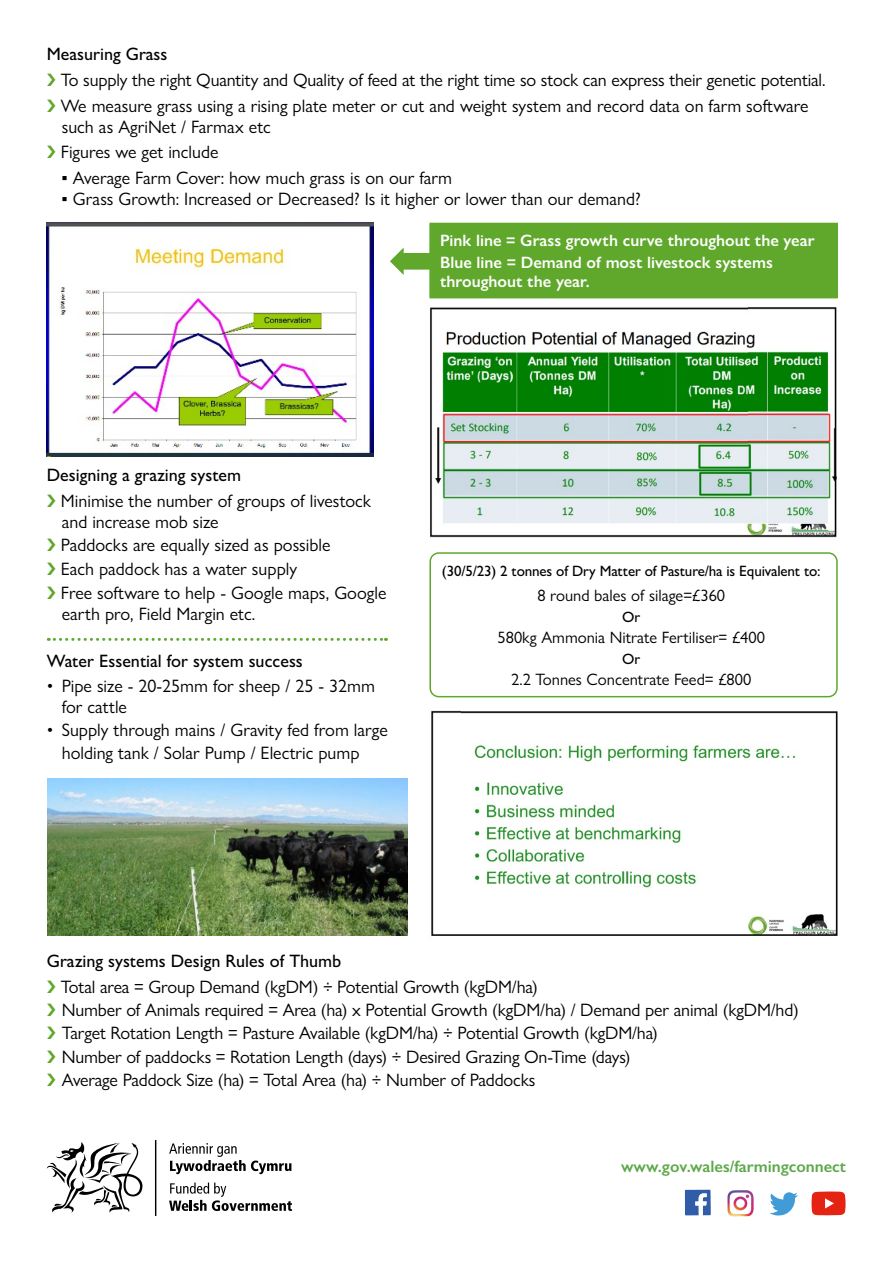
<style>
.page{position:relative;width:893px;height:1263px;background:#fff}
.page>*{position:absolute;margin:0;border:0;box-sizing:border-box;transform-origin:0 0}
.t1{font:18px/21px "Gill Sans Nova";color:#000}
.t2{font:500 18px "Gill Sans Nova";color:#000}
.t3{font:600 16.5px "Gill Sans Nova";color:#fff}
.t4{font:16.5px "Gill Sans Nova";color:#000}
.t5{font:600 16.5px "Gill Sans";color:#5da94a}
.t6{font:500 15px "Gill Sans Nova";letter-spacing:-.01em;color:#000}
</style>
<div class="page">
<hr style="left:155px;top:1140px;width:1px;height:76px;background:#000">
<svg style="left:169px;top:1143px;width:122px;height:31px"></svg>
<svg style="left:169px;top:1182px;width:123px;height:29px"></svg>
<svg style="left:47px;top:1142px;width:95px;height:71px"></svg>
<svg style="left:770px;top:1192px;width:28px;height:23px"></svg>
<svg style="left:685px;top:1189px;width:26px;height:26px"></svg>
<img style="left:727px;top:1190px;width:27px;height:26px">
<svg style="left:811px;top:1191px;width:35px;height:24px"></svg>
<img style="left:47px;top:223px;width:327px;height:234px">
<img style="left:430px;top:307px;width:407px;height:231px">
<svg style="left:48px;top:638px;width:338px;height:3px"></svg>
<div style="left:430px;top:223px;width:407px;height:75px;background:#5fa82c"></div>
<hr style="left:429px;top:223px;width:409px;height:1px;background:#5fa82c">
<hr style="left:429px;top:224px;width:1px;height:74px;background:#5fa82c">
<hr style="left:837px;top:224px;width:1px;height:74px;background:#5fa82c">
<hr style="left:429px;top:298px;width:409px;height:1px;background:#5fa82c">
<div style="left:429px;top:552px;width:409px;height:145px;border:2px solid #5fa82c;border-radius:9px"></div>
<img style="left:431px;top:710px;width:407px;height:226px">
<img style="left:47px;top:778px;width:360px;height:157px">
<svg style="left:429px;top:247px;width:1px;height:28px"></svg>
<p class="t2" style="left:47px;top:43px;width:122px">Measuring Grass</p>
<p class="t1" style="left:61px;top:69px;width:766px">To supply the right Quantity and Quality of feed at the right time so stock can express their genetic potential.</p>
<p class="t1" style="left:61px;top:95px;width:749px">We measure grass using a rising plate meter or cut and weight system and record data on farm software such as AgriNet / Farmax etc</p>
<p class="t1" style="left:61px;top:142px;width:159px">Figures we get include</p>
<p class="t1" style="left:62px;top:167px;width:392px">▪ Average Farm Cover: how much grass is on our farm</p>
<p class="t1" style="left:62px;top:188px;width:581px">▪ Grass Growth: Increased or Decreased? Is it higher or lower than our demand?</p>
<p class="t3" style="left:440px;top:230px;width:376px">Pink line = Grass growth curve throughout the year</p>
<p class="t3" style="left:440px;top:252px;width:334px">Blue line = Demand of most livestock systems</p>
<p class="t3" style="left:440px;top:271px;width:151px">throughout the year.</p>
<p class="t2" style="left:47px;top:464px;width:196px">Designing a grazing system</p>
<p class="t1" style="left:61px;top:490px;width:312px">Minimise the number of groups of livestock and increase mob size</p>
<p class="t1" style="left:61px;top:535px;width:271px">Paddocks are equally sized as possible</p>
<p class="t1" style="left:61px;top:558px;width:238px">Each paddock has a water supply</p>
<p class="t1" style="left:61px;top:582px;width:327px">Free software to help - Google maps, Google earth pro, Field Margin etc.</p>
<p class="t2" style="left:47px;top:650px;width:258px">Water Essential for system success</p>
<p class="t1" style="left:62px;top:675px;width:315px;text-indent:-15px">• Pipe size - 20-25mm for sheep / 25 - 32mm for cattle</p>
<p class="t1" style="left:47px;top:719px;width:343px">• Supply through mains / Gravity fed from large</p>
<p class="t1" style="left:62px;top:742px;width:299px">holding tank / Solar Pump / Electric pump</p>
<p class="t6" style="left:442px;top:561px;width:380px">(30/5/23) 2 tonnes of Dry Matter of Pasture/ha is Equivalent to:</p>
<p class="t4" style="left:537px;top:585px;width:189px">8 round bales of silage=£360</p>
<p class="t6" style="left:622px;top:608px;width:20px">Or</p>
<p class="t4" style="left:498px;top:627px;width:269px">580kg Ammonia Nitrate Fertiliser= £400</p>
<p class="t6" style="left:622px;top:650px;width:20px">Or</p>
<p class="t4" style="left:511px;top:669px;width:242px">2.2 Tonnes Concentrate Feed= £800</p>
<p class="t2" style="left:47px;top:950px;width:296px">Grazing systems Design Rules of Thumb</p>
<p class="t1" style="left:61px;top:976px;width:478px">Total area = Group Demand (kgDM) ÷ Potential Growth (kgDM/ha)</p>
<p class="t1" style="left:62px;top:999px;width:739px">Number of Animals required = Area (ha) x Potential Growth (kgDM/ha) / Demand per animal (kgDM/hd)</p>
<p class="t1" style="left:62px;top:1023px;width:598px">Target Rotation Length = Pasture Available (kgDM/ha) ÷ Potential Growth (kgDM/ha)</p>
<p class="t1" style="left:62px;top:1046px;width:570px">Number of paddocks = Rotation Length (days) ÷ Desired Grazing On-Time (days)</p>
<p class="t1" style="left:62px;top:1069px;width:475px">Average Paddock Size (ha) = Total Area (ha) ÷ Number of Paddocks</p>
<p class="t5" style="left:621px;top:1157px;width:226px">www.gov.wales/farmingconnect</p>
</div>
